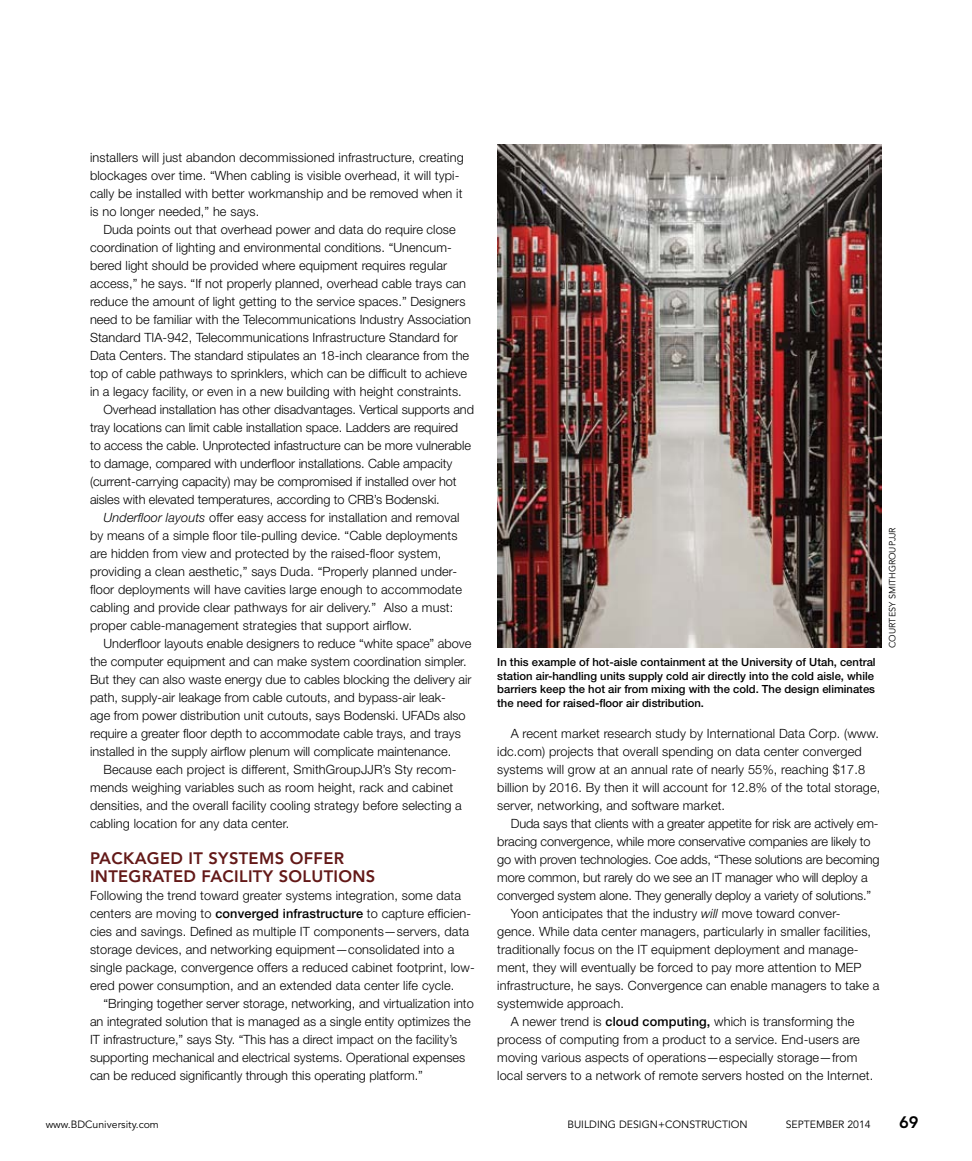
<style>
.page{position:relative;width:972px;height:1161px;background:#fff}
.page>*{position:absolute;margin:0;border:0;box-sizing:border-box;transform-origin:0 0}
.t1{font:800 16.5px/18px "Avenir LT Std";letter-spacing:.02em;color:#631918}
.t2{font:800 16.5px "Avenir LT Std";color:#000}
.t3{font:300 12.75px/18px "Helvetica Neue LT Std";letter-spacing:.005em;color:#000}
.t4{font:500 11.25px/13.5px "Helvetica Neue LT Std";color:#000}
.t5{font:10.5px "Avenir LT Std";color:#000}
.t6{font:9px "Avenir LT Std";color:#000}
.s1{font-style:italic}
.s2{font-weight:500}
</style>
<div class="page">
<img style="left:497px;top:144px;width:385px;height:504px">
<p class="t3" style="left:90px;top:148px;width:375px">installers will just abandon decommissioned infrastructure, creating blockages over time. “When cabling is visible overhead, it will typi&shy;cally be installed with better workmanship and be removed when it is no longer needed,” he says.</p>
<p class="t3" style="left:104px;top:220px;width:354px">Duda points out that overhead power and data do require close</p>
<p class="t3" style="left:90px;top:238px;width:363px">coordination of lighting and environmental conditions. “Unencum-</p>
<p class="t3" style="left:90px;top:256px;width:359px">bered light should be provided where equipment requires regular</p>
<p class="t3" style="left:90px;top:274px;width:378px">access,” he says. “If not properly planned, overhead cable trays can</p>
<p class="t3" style="left:90px;top:292px;width:377px">reduce the amount of light getting to the service spaces.” Designers</p>
<p class="t3" style="left:90px;top:310px;width:383px">need to be familiar with the Telecommunications Industry Association</p>
<p class="t3" style="left:90px;top:328px;width:369px">Standard TIA-942, Telecommunications Infrastructure Standard for</p>
<p class="t3" style="left:90px;top:346px;width:381px">Data Centers. The standard stipulates an 18-inch clearance from the</p>
<p class="t3" style="left:90px;top:364px;width:379px">top of cable pathways to sprinklers, which can be difficult to achieve</p>
<p class="t3" style="left:90px;top:382px;width:373px">in a legacy facility, or even in a new building with height constraints.</p>
<p class="t3" style="left:104px;top:400px;width:372px">Overhead installation has other disadvantages. Vertical supports and</p>
<p class="t3" style="left:90px;top:418px;width:370px">tray locations can limit cable installation space. Ladders are required</p>
<p class="t3" style="left:90px;top:436px;width:383px">to access the cable. Unprotected infastructure can be more vulnerable</p>
<p class="t3" style="left:90px;top:454px;width:364px">to damage, compared with underfloor installations. Cable ampacity</p>
<p class="t3" style="left:90px;top:472px;width:368px">(current-carrying capacity) may be compromised if installed over hot</p>
<p class="t3" style="left:90px;top:490px;width:351px">aisles with elevated temperatures, according to CRB’s Bodenski.</p>
<p class="t3" style="left:104px;top:508px;width:358px"><span class="s1">Underfloor layouts</span> offer easy access for installation and removal</p>
<p class="t3" style="left:90px;top:526px;width:369px">by means of a simple floor tile-pulling device. “Cable deployments</p>
<p class="t3" style="left:90px;top:544px;width:353px">are hidden from view and protected by the raised-floor system,</p>
<p class="t3" style="left:90px;top:562px;width:369px">providing a clean aesthetic,” says Duda. “Properly planned under-</p>
<p class="t3" style="left:90px;top:580px;width:374px">floor deployments will have cavities large enough to accommodate</p>
<p class="t3" style="left:90px;top:598px;width:365px">cabling and provide clear pathways for air delivery.” Also a must:</p>
<p class="t3" style="left:90px;top:616px;width:323px">proper cable-management strategies that support airflow.</p>
<p class="t3" style="left:104px;top:634px;width:369px">Underfloor layouts enable designers to reduce “white space” above</p>
<p class="t3" style="left:90px;top:652px;width:378px">the computer equipment and can make system coordination simpler.</p>
<p class="t3" style="left:90px;top:670px;width:383px">But they can also waste energy due to cables blocking the delivery air</p>
<p class="t3" style="left:90px;top:688px;width:357px">path, supply-air leakage from cable cutouts, and bypass-air leak-</p>
<p class="t3" style="left:90px;top:706px;width:377px">age from power distribution unit cutouts, says Bodenski. UFADs also</p>
<p class="t3" style="left:90px;top:724px;width:372px">require a greater floor depth to accommodate cable trays, and trays</p>
<p class="t3" style="left:90px;top:742px;width:363px">installed in the supply airflow plenum will complicate maintenance.</p>
<p class="t3" style="left:104px;top:760px;width:355px">Because each project is different, SmithGroupJJR’s Sty recom-</p>
<p class="t3" style="left:90px;top:778px;width:365px">mends weighing variables such as room height, rack and cabinet</p>
<p class="t3" style="left:90px;top:796px;width:373px">densities, and the overall facility cooling strategy before selecting a</p>
<p class="t3" style="left:90px;top:814px;width:201px">cabling location for any data center.</p>
<p class="t1" style="left:90px;top:849px;width:287px">PACKAGED IT SYSTEMS OFFER<br>INTEGRATED FACILITY SOLUTIONS</p>
<p class="t3" style="left:90px;top:886px;width:386px">Following the trend toward greater systems integration, some data centers are moving to <span class="s2">converged infrastructure</span> to capture efficien&shy;cies and savings. Defined as multiple IT components—servers, data storage devices, and networking equipment—consolidated into a single package, convergence offers a reduced cabinet footprint, low&shy;ered power consumption, and an extended data center life cycle.</p>
<p class="t3" style="left:90px;top:994px;width:385px;text-indent:14px">“Bringing together server storage, networking, and virtualization into an integrated solution that is managed as a single entity optimizes the IT infrastructure,” says Sty. “This has a direct impact on the facility’s supporting mechanical and electrical systems. Operational expenses can be reduced significantly through this operating platform.”</p>
<p class="t4" style="left:497px;top:655px;width:380px">In this example of hot-aisle containment at the University of Utah, central station air-handling units supply cold air directly into the cold aisle, while barriers keep the hot air from mixing with the cold. The design eliminates the need for raised-floor air distribution.</p>
<p class="t3" style="left:497px;top:724px;width:385px;text-indent:14px">A recent market research study by International Data Corp. (www. idc.com) projects that overall spending on data center converged systems will grow at an annual rate of nearly 55%, reaching $17.8 billion by 2016. By then it will account for 12.8% of the total storage, server, networking, and software market.</p>
<p class="t3" style="left:511px;top:814px;width:369px">Duda says that clients with a greater appetite for risk are actively em-</p>
<p class="t3" style="left:497px;top:832px;width:375px">bracing convergence, while more conservative companies are likely to</p>
<p class="t3" style="left:497px;top:850px;width:384px">go with proven technologies. Coe adds, “These solutions are becoming</p>
<p class="t3" style="left:497px;top:868px;width:372px">more common, but rarely do we see an IT manager who will deploy a</p>
<p class="t3" style="left:497px;top:886px;width:376px">converged system alone. They generally deploy a variety of solutions.”</p>
<p class="t3" style="left:511px;top:904px;width:331px">Yoon anticipates that the industry <span class="s1">will</span> move toward conver-</p>
<p class="t3" style="left:497px;top:922px;width:375px">gence. While data center managers, particularly in smaller facilities,</p>
<p class="t3" style="left:497px;top:940px;width:363px">traditionally focus on the IT equipment deployment and manage-</p>
<p class="t3" style="left:497px;top:958px;width:366px">ment, they will eventually be forced to pay more attention to MEP</p>
<p class="t3" style="left:497px;top:976px;width:384px">infrastructure, he says. Convergence can enable managers to take a</p>
<p class="t3" style="left:497px;top:994px;width:128px">systemwide approach.</p>
<p class="t3" style="left:511px;top:1012px;width:345px">A newer trend is <span class="s2">cloud computing,</span> which is transforming the</p>
<p class="t3" style="left:497px;top:1030px;width:364px">process of computing from a product to a service. End-users are</p>
<p class="t3" style="left:497px;top:1048px;width:362px">moving various aspects of operations—especially storage—from</p>
<p class="t3" style="left:497px;top:1066px;width:378px">local servers to a network of remote servers hosted on the Internet.</p>
<p class="t6" style="left:887px;top:648px;width:122px;rotate:-90deg">courtesy SM ITHGROUPJJR</p>
<p class="t5" style="left:46px;top:1119px;width:115px">www.BDCuniversity.com</p>
<p class="t5" style="left:567px;top:1119px;width:182px">BUILDING DESIGN+CONSTRUCTION</p>
<p class="t5" style="left:786px;top:1119px;width:47px">september</p>
<p class="t5" style="left:847px;top:1119px;width:25px">2014</p>
<p class="t2" style="left:899px;top:1113px;width:21px">69</p>
</div>
